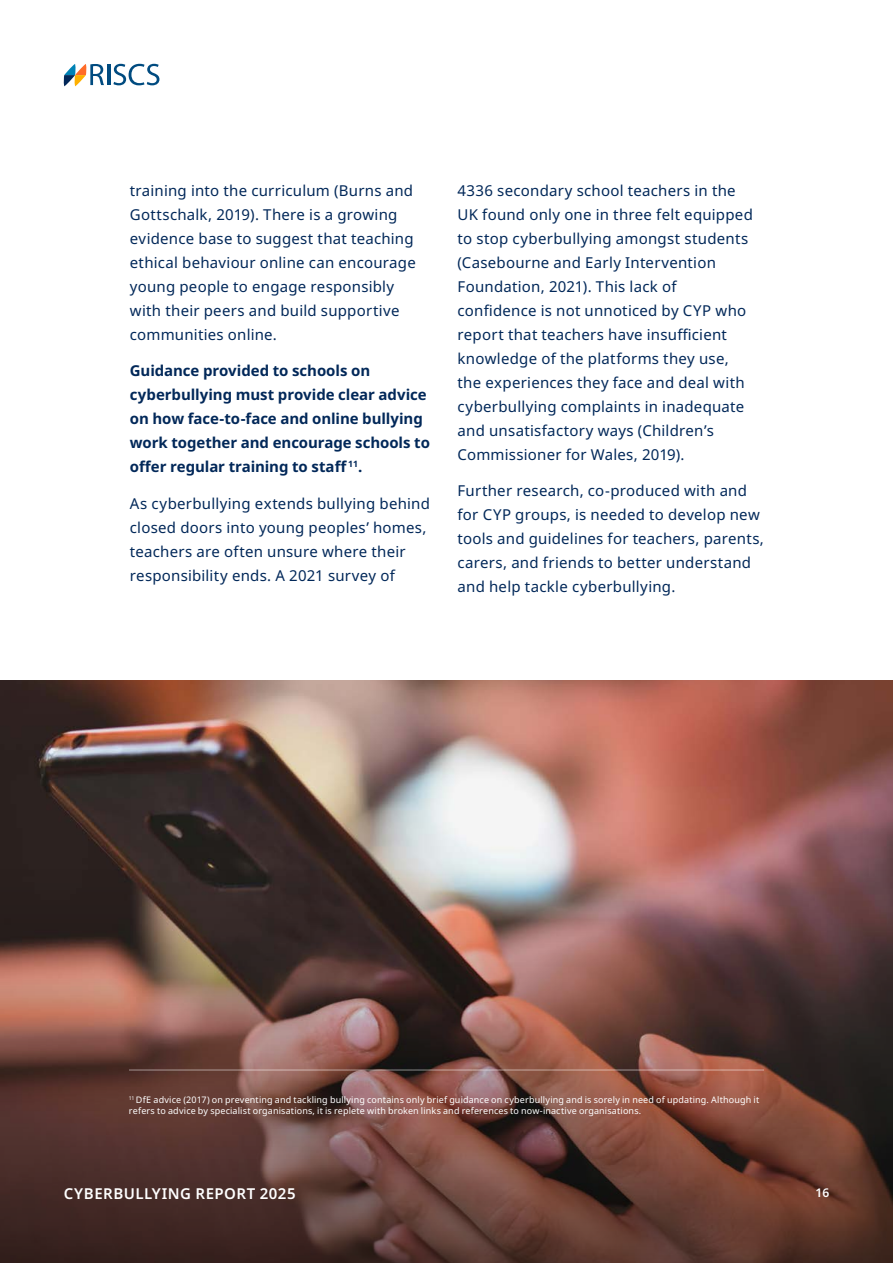
<style>
.page{position:relative;width:893px;height:1263px;background:#fff}
.page>*{position:absolute;margin:0;border:0;box-sizing:border-box;transform-origin:0 0}
.t1{font:15px/24px "Noto Sans";letter-spacing:.015em;color:#022859}
.t2{font:700 15px/24px "Noto Sans";letter-spacing:-.005em;color:#022859}
.t3{font:600 15px "Noto Sans";letter-spacing:.03em;color:#fff}
.t4{font:600 12px "Noto Sans";color:#fff}
.t5{font:9px/10.8px "Noto Sans";letter-spacing:.015em;color:#fff}
</style>
<div class="page">
<svg style="left:63px;top:64px;width:41px;height:22px"></svg>
<hr style="left:107px;top:64px;width:3px;height:21px;background:#004b80">
<svg style="left:113px;top:64px;width:46px;height:21px"></svg>
<img style="left:0;top:680px;width:893px;height:130px">
<img style="left:0;top:810px;width:893px;height:453px">
<hr style="left:129px;top:1070px;width:635px;height:1px;background:#fff">
<p class="t1" style="left:130px;top:179px;width:287px">training into the curriculum (Burns and Gottschalk, 2019). There is a growing evidence base to suggest that teaching ethical behaviour online can encourage young people to engage responsibly with their peers and build supportive communities online.</p>
<p class="t2" style="left:130px;top:359px;width:302px">Guidance provided to schools on cyberbullying must provide clear advice on how face-to-face and online bullying work together and encourage schools to offer regular training to staff<sup>11</sup>.</p>
<p class="t1" style="left:130px;top:492px;width:302px">As cyberbullying extends bullying behind closed doors into young peoples’ homes, teachers are often unsure where their responsibility ends. A 2021 survey of</p>
<p class="t1" style="left:458px;top:179px;width:297px">4336 secondary school teachers in the UK found only one in three felt equipped to stop cyberbullying amongst students (Casebourne and Early Intervention Foundation, 2021). This lack of confidence is not unnoticed by CYP who report that teachers have insufficient knowledge of the platforms they use, the experiences they face and deal with cyberbullying complaints in inadequate and unsatisfactory ways (Children’s Commissioner for Wales, 2019).</p>
<p class="t1" style="left:458px;top:479px;width:308px">Further research, co-produced with and for CYP groups, is needed to develop new tools and guidelines for teachers, parents, carers, and friends to better understand and help tackle cyberbullying.</p>
<p class="t5" style="left:129px;top:1095px;width:632px"><sup>11</sup> DfE advice (2017) on preventing and tackling bullying contains only brief guidance on cyberbullying and is sorely in need of updating. Although it refers to advice by specialist organisations, it is replete with broken links and references to now-inactive organisations.</p>
<p class="t3" style="left:64px;top:1183px;width:233px">CYBERBULLYING REPORT 2025</p>
<p class="t4" style="left:815px;top:1184px;width:15px">16</p>
</div>
